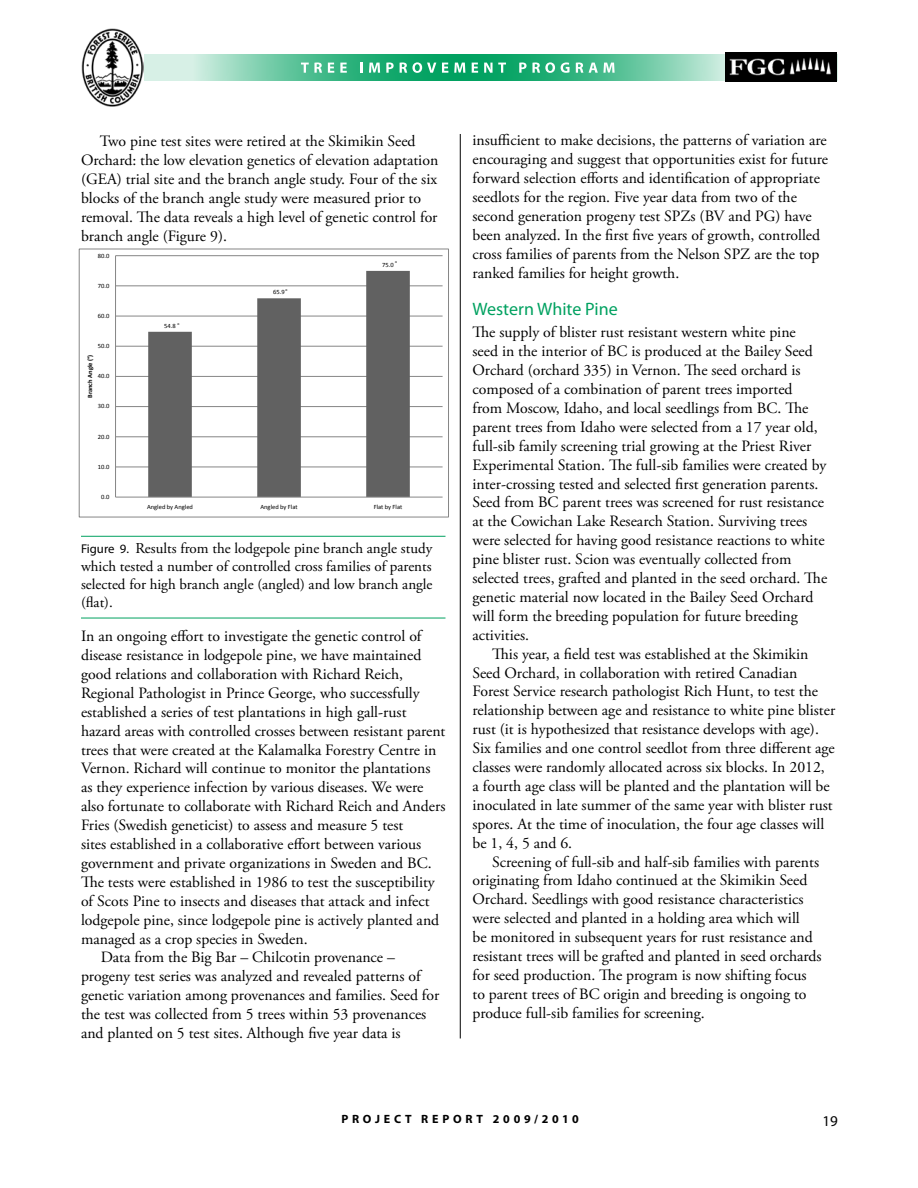
<style>
.page{position:relative;width:918px;height:1188px;background:#fff}
.page>*{position:absolute;margin:0;border:0;box-sizing:border-box;transform-origin:0 0}
.t1{font:18px "Myriad Pro";color:#00a160}
.t2{font:15.75px/18.9px "Adobe Garamond Pro";color:#000}
.t3{font:15px/18px "Adobe Garamond Pro";color:#000;text-align:justify}
.t4{font:15px "Myriad Pro";color:#000}
.t5{font:700 12px "Myriad Pro";letter-spacing:.31em;color:#000}
.t6{font:6.45px "Calibri";color:#000}
.t7{font:700 6.45px "Calibri";color:#000}
.t8{font:6.45px "Arial";color:#000}
.s1{font-family:"Arial"}
.s2{font-family:"Myriad Pro";font-size:12.75px}
</style>
<div class="page">
<svg style="left:144px;top:54px;width:694px;height:27px;background:#62c59d"></svg>
<svg style="left:301px;top:63px;width:21px;height:10px"></svg>
<svg style="left:328px;top:63px;width:6px;height:10px"></svg>
<svg style="left:340px;top:63px;width:7px;height:10px"></svg>
<svg style="left:360px;top:63px;width:3px;height:10px"></svg>
<svg style="left:369px;top:63px;width:11px;height:10px"></svg>
<svg style="left:386px;top:63px;width:8px;height:10px"></svg>
<svg style="left:400px;top:62px;width:36px;height:11px"></svg>
<svg style="left:442px;top:63px;width:6px;height:10px"></svg>
<svg style="left:454px;top:63px;width:11px;height:10px"></svg>
<svg style="left:472px;top:63px;width:6px;height:10px"></svg>
<svg style="left:484px;top:63px;width:22px;height:10px"></svg>
<svg style="left:519px;top:62px;width:36px;height:11px"></svg>
<svg style="left:561px;top:62px;width:9px;height:11px"></svg>
<svg style="left:576px;top:63px;width:7px;height:10px"></svg>
<svg style="left:589px;top:63px;width:26px;height:10px"></svg>
<img style="left:725px;top:53px;width:112px;height:28px">
<img style="left:81px;top:29px;width:63px;height:77px">
<hr style="left:460px;top:134px;width:1px;height:904px;background:#000">
<hr style="left:116px;top:467px;width:327px;height:1px;background:#868686">
<hr style="left:116px;top:437px;width:327px;height:1px;background:#868686">
<hr style="left:116px;top:406px;width:327px;height:1px;background:#868686">
<hr style="left:116px;top:376px;width:327px;height:1px;background:#868686">
<hr style="left:116px;top:346px;width:327px;height:1px;background:#868686">
<hr style="left:116px;top:316px;width:327px;height:1px;background:#868686">
<hr style="left:116px;top:286px;width:327px;height:1px;background:#868686">
<hr style="left:116px;top:255px;width:327px;height:1px;background:#868686">
<svg style="left:148px;top:271px;width:262px;height:226px"></svg>
<hr style="left:115px;top:256px;width:1px;height:241px;background:#868686">
<hr style="left:116px;top:497px;width:327px;height:1px;background:#868686">
<div style="left:79px;top:249px;width:370px;height:268px;border:1px solid #868686"></div>
<hr style="left:81px;top:536px;width:365px;height:1px;background:#00a160">
<hr style="left:81px;top:618px;width:365px;height:1px;background:#00a160">
<p class="t2" style="left:81px;top:133px;width:359px;text-indent:19px">Two pine test sites were retired at the Skimikin Seed Orchard: the low elevation genetics of elevation adaptation (GEA) trial site and the branch angle study. Four of the six blocks of the branch angle study were measured prior to removal. The data reveals a high level of genetic control for branch angle (Figure 9).</p>
<p class="t2" style="left:473px;top:132px;width:357px">insufficient to make decisions, the patterns of variation are encouraging and suggest that opportunities exist for future forward selection efforts and identification of appropriate seedlots for the region. Five year data from two of the second generation progeny test SPZs (BV and PG) have been analyzed. In the first five years of growth, controlled cross families of parents from the Nelson SPZ are the top ranked families for height growth.</p>
<p class="t1" style="left:472px;top:298px;width:147px">Western White Pine</p>
<p class="t2" style="left:472px;top:323px;width:356px">The supply of blister rust resistant western white pine<br>seed in the interior of BC is produced at the Bailey Seed Orchard (orchard 335) in Vernon. The seed orchard is composed of a combination of parent trees imported<br>from Moscow, Idaho, and local seedlings from BC. The parent trees from Idaho were selected from a 17 year old, full-sib family screening trial growing at the Priest River Experimental Station. The full-sib families were created by inter-crossing tested and selected first generation parents.<br>Seed from BC parent trees was screened for rust resistance at the Cowichan Lake Research Station. Surviving trees were selected for having good resistance reactions to white pine blister rust. Scion was eventually collected from selected trees, grafted and planted in the seed orchard. The genetic material now located in the Bailey Seed Orchard will form the breeding population for future breeding activities.</p>
<p class="t2" style="left:472px;top:645px;width:364px;text-indent:20px">This year, a field test was established at the Skimikin Seed Orchard, in collaboration with retired Canadian Forest Service research pathologist Rich Hunt, to test the relationship between age and resistance to white pine blister rust (it is hypothesized that resistance develops with age).<br>Six families and one control seedlot from three different age classes were randomly allocated across six blocks. In 2012,<br>a fourth age class will be planted and the plantation will be inoculated in late summer of the same year with blister rust spores. At the time of inoculation, the four age classes will be 1, 4, 5 and 6.</p>
<p class="t2" style="left:472px;top:853px;width:351px;text-indent:20px">Screening of full-sib and half-sib families with parents originating from Idaho continued at the Skimikin Seed Orchard. Seedlings with good resistance characteristics were selected and planted in a holding area which will<br>be monitored in subsequent years for rust resistance and resistant trees will be grafted and planted in seed orchards for seed production. The program is now shifting focus to parent trees of BC origin and breeding is ongoing to produce full-sib families for screening.</p>
<p class="t6" style="left:98px;top:251px;width:13px">80.0</p>
<p class="t8" style="left:395px;top:259px;width:4px">°</p>
<p class="t6" style="left:382px;top:261px;width:13px">75.0</p>
<p class="t6" style="left:98px;top:282px;width:13px">70.0</p>
<p class="t6" style="left:273px;top:288px;width:16px">65.9<span class="s1">°</span></p>
<p class="t6" style="left:98px;top:312px;width:13px">60.0</p>
<p class="t6" style="left:164px;top:321px;width:17px">54.8 <span class="s1">°</span></p>
<p class="t6" style="left:98px;top:342px;width:13px">50.0</p>
<p class="t7" style="left:86px;top:398px;width:45px;rotate:-90deg">Branch Angle (°)</p>
<p class="t6" style="left:98px;top:372px;width:13px">40.0</p>
<p class="t6" style="left:98px;top:402px;width:13px">30.0</p>
<p class="t6" style="left:98px;top:433px;width:13px">20.0</p>
<p class="t6" style="left:98px;top:463px;width:13px">10.0</p>
<p class="t6" style="left:101px;top:493px;width:10px">0.0</p>
<p class="t6" style="left:147px;top:503px;width:47px">Angled by Angled</p>
<p class="t6" style="left:260px;top:503px;width:39px">Angled by Flat</p>
<p class="t6" style="left:374px;top:503px;width:30px">Flat by Flat</p>
<p class="t3" style="left:81px;top:540px;width:353px"><span class="s2">Figure 9.</span> Results from the lodgepole pine branch angle study which tested a number of controlled cross families of parents selected for high branch angle (angled) and low branch angle (flat).</p>
<p class="t2" style="left:81px;top:627px;width:342px">In an ongoing effort to investigate the genetic control of</p>
<p class="t2" style="left:81px;top:646px;width:342px">disease resistance in lodgepole pine, we have maintained</p>
<p class="t2" style="left:81px;top:665px;width:324px">good relations and collaboration with Richard Reich,</p>
<p class="t2" style="left:81px;top:684px;width:340px">Regional Pathologist in Prince George, who successfully</p>
<p class="t2" style="left:81px;top:703px;width:327px">established a series of test plantations in high gall-rust</p>
<p class="t2" style="left:81px;top:722px;width:366px">hazard areas with controlled crosses between resistant parent</p>
<p class="t2" style="left:81px;top:741px;width:357px">trees that were created at the Kalamalka Forestry Centre in</p>
<p class="t2" style="left:81px;top:760px;width:351px">Vernon. Richard will continue to monitor the plantations</p>
<p class="t2" style="left:81px;top:778px;width:344px">as they experience infection by various diseases. We were</p>
<p class="t2" style="left:81px;top:797px;width:366px">also fortunate to collaborate with Richard Reich and Anders</p>
<p class="t2" style="left:81px;top:816px;width:324px">Fries (Swedish geneticist) to assess and measure 5 test</p>
<p class="t2" style="left:81px;top:835px;width:342px">sites established in a collaborative effort between various</p>
<p class="t2" style="left:81px;top:854px;width:352px">government and private organizations in Sweden and BC.</p>
<p class="t2" style="left:81px;top:873px;width:355px">The tests were established in 1986 to test the susceptibility</p>
<p class="t2" style="left:81px;top:892px;width:350px">of Scots Pine to insects and diseases that attack and infect</p>
<p class="t2" style="left:81px;top:911px;width:360px">lodgepole pine, since lodgepole pine is actively planted and</p>
<p class="t2" style="left:81px;top:930px;width:228px">managed as a crop species in Sweden.</p>
<p class="t2" style="left:101px;top:949px;width:296px">Data from the Big Bar – Chilcotin provenance –</p>
<p class="t2" style="left:81px;top:967px;width:341px">progeny test series was analyzed and revealed patterns of</p>
<p class="t2" style="left:81px;top:986px;width:360px">genetic variation among provenances and families. Seed for</p>
<p class="t2" style="left:81px;top:1005px;width:347px">the test was collected from 5 trees within 53 provenances</p>
<p class="t2" style="left:81px;top:1024px;width:321px">and planted on 5 test sites. Although five year data is</p>
<p class="t5" style="left:341px;top:1111px;width:239px">PROJECT REPORT 2009/2010</p>
<p class="t4" style="left:822px;top:1111px;width:17px">19</p>
</div>
